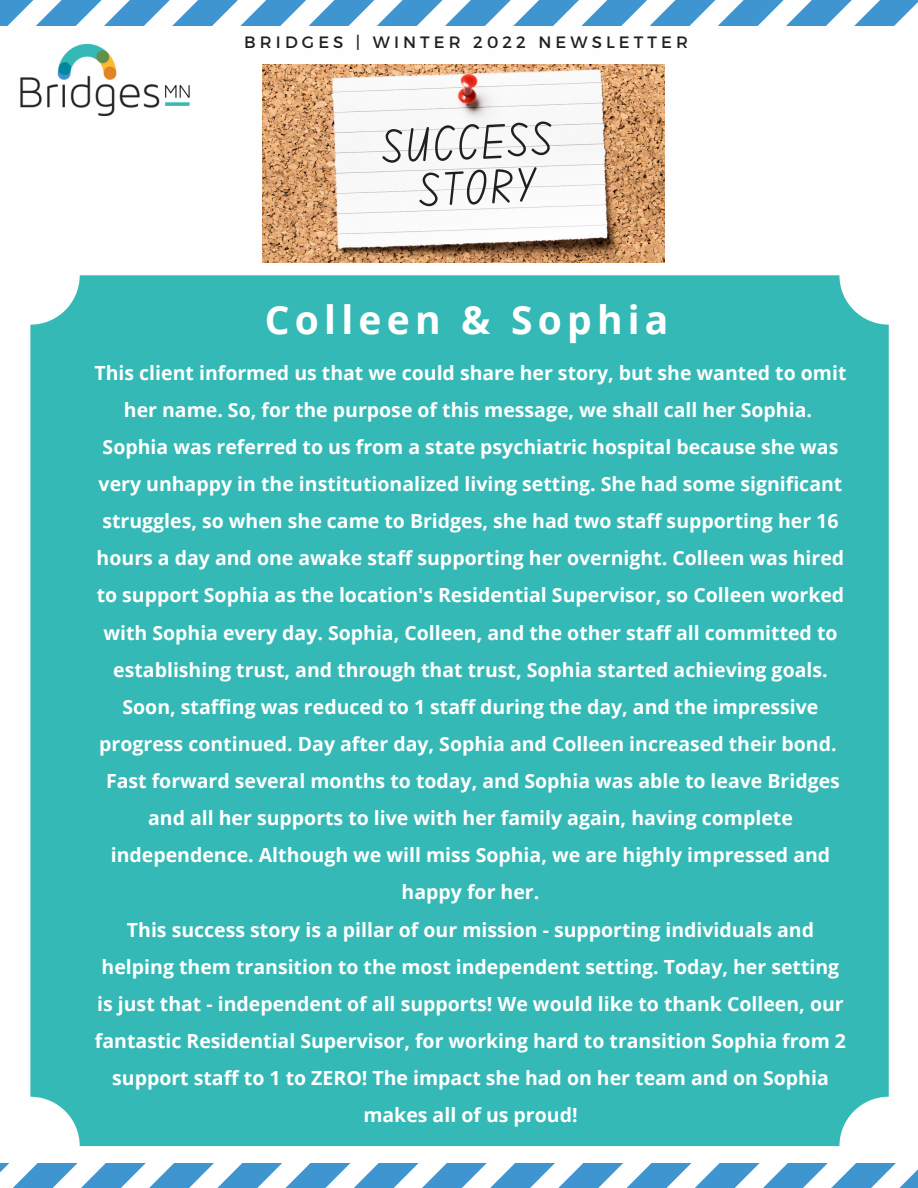
<style>
.page{position:relative;width:918px;height:1188px;background:#fff}
.page>*{position:absolute;margin:0;border:0;box-sizing:border-box;transform-origin:0 0}
.t1{font:48.6px "Canva School Font";color:#202020}
.t2{font:700 39px "Open Sans";letter-spacing:.135em;color:#fff}
.t3{font:700 19.5px/37.2px "Open Sans";color:#fff;text-align:center}
.t4{font:16.5px "Montserrat";letter-spacing:.25em;color:#202020}
</style>
<div class="page">
<svg style="left:0;top:1164px;width:918px;height:24px"></svg>
<svg style="left:0;top:0;width:918px;height:25px"></svg>
<div style="left:30px;top:275px;width:859px;height:871px;background:#35b9b6;border-radius:49px"></div>
<img style="left:263px;top:65px;width:401px;height:198px">
<img style="left:0;top:19px;width:210px;height:98px">
<p class="t4" style="left:244px;top:31px;width:445px">BRIDGES | WINTER 2022 NEWSLETTER</p>
<p class="t1" style="left:381px;top:126px;width:171px;rotate:-3deg">SUCCESS</p>
<p class="t1" style="left:418px;top:170px;width:118px;rotate:-3deg">STORY</p>
<p class="t2" style="left:265px;top:293px;width:405px">Colleen &amp; Sophia</p>
<p class="t3" style="left:94px;top:354px;width:753px">This client informed us that we could share her story, but she wanted to omit her name. So, for the purpose of this message, we shall call her Sophia.</p>
<p class="t3" style="left:97px;top:428px;width:749px">Sophia was referred to us from a state psychiatric hospital because she was very unhappy in the institutionalized living setting. She had some significant struggles, so when she came to Bridges, she had two staff supporting her 16 hours a day and one awake staff supporting her overnight. Colleen was hired to support Sophia as the location's Residential Supervisor, so Colleen worked with Sophia every day. Sophia, Colleen, and the other staff all committed to establishing trust, and through that trust, Sophia started achieving goals.<br>Soon, staffing was reduced to 1 staff during the day, and the impressive progress continued. Day after day, Sophia and Colleen increased their bond.<br>Fast forward several months to today, and Sophia was able to leave Bridges and all her supports to live with her family again, having complete independence. Although we will miss Sophia, we are highly impressed and happy for her.</p>
<p class="t3" style="left:95px;top:910px;width:753px">This success story is a pillar of our mission - supporting individuals and helping them transition to the most independent setting. Today, her setting is just that - independent of all supports! We would like to thank Colleen, our fantastic Residential Supervisor, for working hard to transition Sophia from 2 support staff to 1 to ZERO! The impact she had on her team and on Sophia makes all of us proud!</p>
</div>
